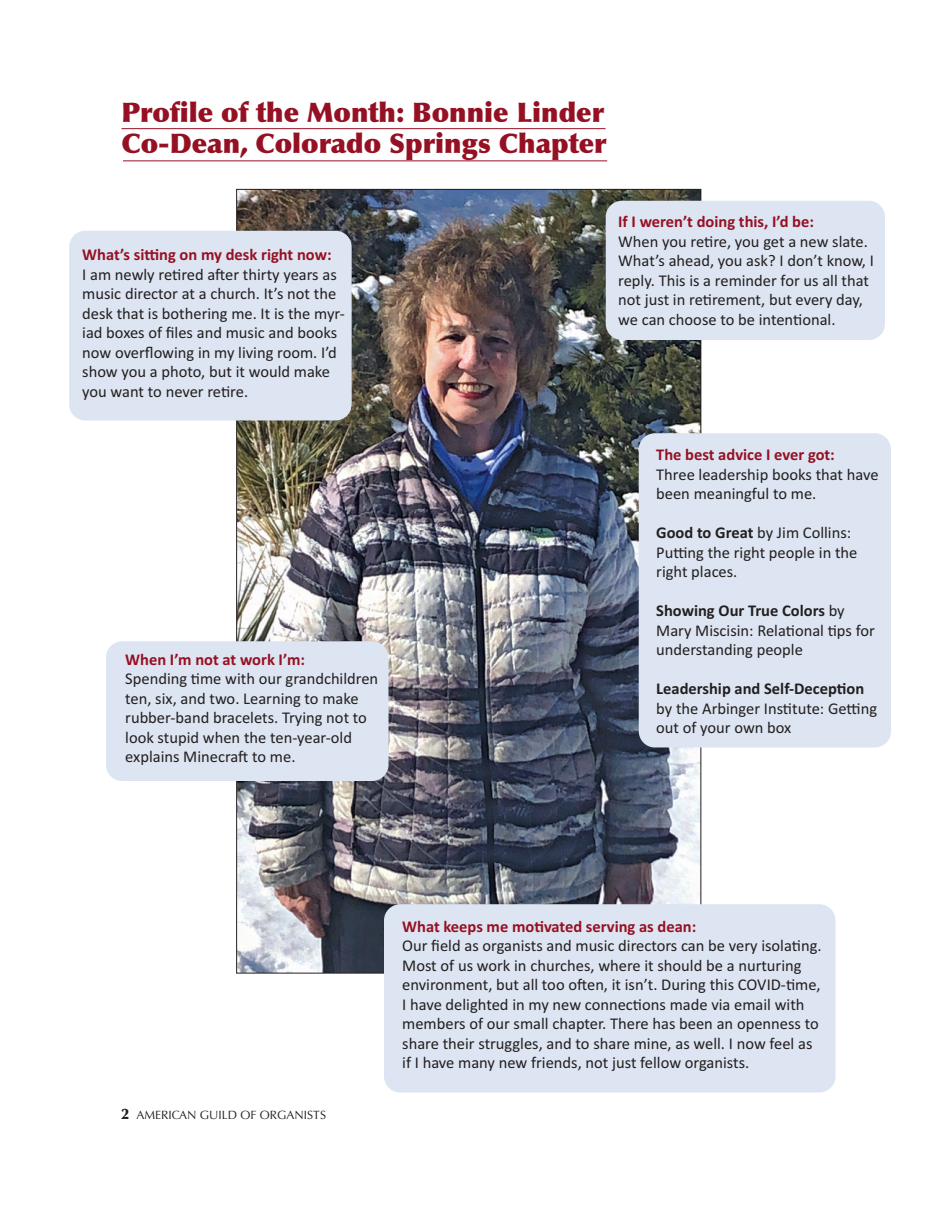
<style>
.page{position:relative;width:945px;height:1215px;background:#fff}
.page>*{position:absolute;margin:0;border:0;box-sizing:border-box;transform-origin:0 0}
.t1{font:900 27px/30.8px "Optima";color:#961023}
.t2{font:16.5px/19.5px "Calibri";color:#231f20}
.t3{font:700 16.5px "Calibri";color:#961023}
.t4{font:700 16.5px "Calibri";color:#231f20}
.t5{font:12px "Optima";color:#231f20}
.s1{font-weight:700}
.s2{font-weight:900;font-size:15px}
</style>
<div class="page">
<img style="left:238px;top:191px;width:461px;height:781px">
<div style="left:69px;top:231px;width:283px;height:190px;background:#dce5f1;border-radius:16px"></div>
<div style="left:106px;top:641px;width:283px;height:140px;background:#dce5f1;border-radius:16px"></div>
<div style="left:384px;top:904px;width:451px;height:188px;background:#dce5f1;border-radius:16px"></div>
<div style="left:639px;top:433px;width:252px;height:314px;background:#dce5f1;border-radius:16px"></div>
<div style="left:606px;top:201px;width:279px;height:139px;background:#dce5f1;border-radius:16px"></div>
<hr style="left:122px;top:128px;width:484px;height:1px;background:#961023">
<hr style="left:123px;top:161px;width:484px;height:1px;background:#961023">
<h1 class="t1" style="left:122px;top:100px;width:487px">Profile of the Month: Bonnie Linder<br>Co-Dean, Colorado Springs Chapter</h1>
<p class="t3" style="left:82px;top:245px;width:251px">What’s sitting on my desk right now:</p>
<p class="t2" style="left:82px;top:265px;width:264px">I am newly retired after thirty years as music director at a church. It’s not the desk that is bothering me. It is the myr&shy;iad boxes of files and music and books now overflowing in my living room. I’d show you a photo, but it would make you want to never retire.</p>
<p class="t3" style="left:125px;top:650px;width:181px">When I’m not at work I’m:</p>
<p class="t2" style="left:125px;top:669px;width:255px">Spending time with our grandchildren ten, six, and two. Learning to make rubber-band bracelets. Trying not to look stupid when the ten-year-old explains Minecraft to me.</p>
<p class="t3" style="left:618px;top:212px;width:197px">If I weren’t doing this, I’d be:</p>
<p class="t2" style="left:618px;top:232px;width:257px">When you retire, you get a new slate.<br>What’s ahead, you ask? I don’t know, I reply. This is a reminder for us all that not just in retirement, but every day, we can choose to be intentional.</p>
<p class="t3" style="left:656px;top:445px;width:180px">The best advice I ever got:</p>
<p class="t2" style="left:656px;top:464px;width:224px">Three leadership books that have been meaningful to me.</p>
<p class="t2" style="left:656px;top:523px;width:203px"><span class="s1">Good to Great</span> by Jim Collins:<br>Putting the right people in the right places.</p>
<p class="t2" style="left:656px;top:601px;width:220px"><span class="s1">Showing Our True Colors</span> by<br>Mary Miscisin: Relational tips for understanding people</p>
<p class="t4" style="left:656px;top:679px;width:210px">Leadership and Self-Deception</p>
<p class="t2" style="left:656px;top:698px;width:222px">by the Arbinger Institute: Getting out of your own box</p>
<p class="t5" style="left:122px;top:1108px;width:206px"><span class="s2">2</span> AMERICAN GUILD OF ORGANISTS</p>
<p class="t3" style="left:402px;top:916px;width:296px">What keeps me motivated serving as dean:</p>
<p class="t2" style="left:402px;top:936px;width:421px">Our field as organists and music directors can be very isolating.<br>Most of us work in churches, where it should be a nurturing environment, but all too often, it isn’t. During this COVID-time, I have delighted in my new connections made via email with members of our small chapter. There has been an openness to share their struggles, and to share mine, as well. I now feel as if I have many new friends, not just fellow organists.</p>
</div>
